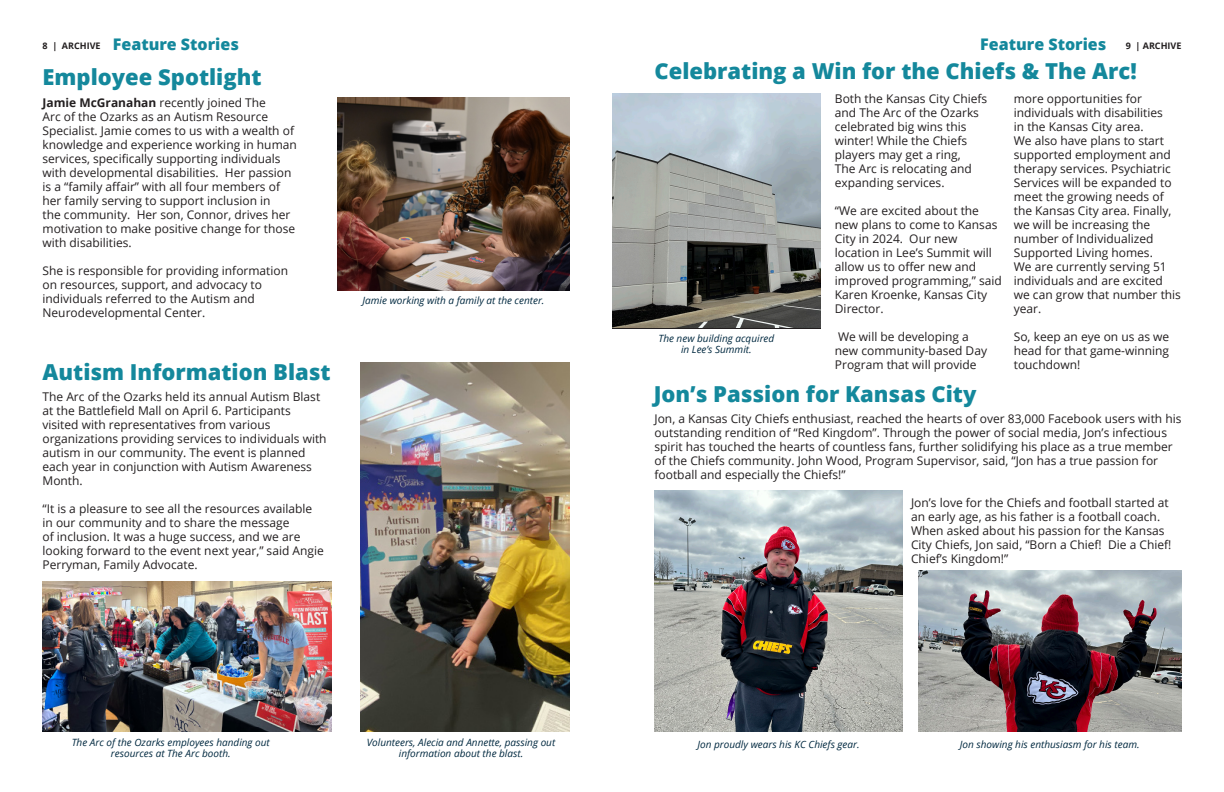
<style>
.page{position:relative;width:1224px;height:792px;background:#fff}
.page>*{position:absolute;margin:0;border:0;box-sizing:border-box;transform-origin:0 0}
.t1{font:800 22px "Open Sans";color:#14889c}
._36pt_bold{font:800 16px "Open Sans";color:#14889c}
.t2{font:12px/14px "Open Sans";color:#231f20}
.t3{font:italic 10px/11px "Open Sans";color:#002940;text-align:center}
.t4{font:700 9px "Open Sans";color:#231f20}
.s1{font-weight:700;font-size:9px;color:#231f20}
.s2{font-weight:700}
</style>
<div class="page">
<img style="left:361px;top:363px;width:208px;height:369px">
<img style="left:338px;top:98px;width:231px;height:193px">
<img style="left:43px;top:582px;width:288px;height:150px">
<img style="left:612px;top:94px;width:209px;height:233px">
<img style="left:918px;top:571px;width:263px;height:161px">
<img style="left:655px;top:491px;width:248px;height:241px">
<p class="_36pt_bold" style="left:43px;top:32px;width:198px"><span class="s1">8 | ARCHIVE</span> Feature Stories</p>
<p class="t4" style="left:1126px;top:40px;width:57px">9 | ARCHIVE</p>
<p class="_36pt_bold" style="left:980px;top:32px;width:128px">Feature Stories</p>
<p class="t1" style="left:43px;top:60px;width:221px">Employee Spotlight</p>
<p class="t2" style="left:43px;top:95px;width:256px"><span class="s2">Jamie McGranahan</span> recently joined The<br>Arc of the Ozarks as an Autism Resource Specialist. Jamie comes to us with a wealth of knowledge and experience working in human services, specifically supporting individuals with developmental disabilities. Her passion is a “family affair” with all four members of her family serving to support inclusion in<br>the community. Her son, Connor, drives her motivation to make positive change for those with disabilities.</p>
<p class="t2" style="left:43px;top:263px;width:247px">She is responsible for providing information on resources, support, and advocacy to individuals referred to the Autism and Neurodevelopmental Center.</p>
<p class="t1" style="left:43px;top:355px;width:290px">Autism Information Blast</p>
<p class="t2" style="left:43px;top:390px;width:286px">The Arc of the Ozarks held its annual Autism Blast at the Battlefield Mall on April 6. Participants visited with representatives from various organizations providing services to individuals with autism in our community. The event is planned each year in conjunction with Autism Awareness Month.</p>
<p class="t2" style="left:43px;top:502px;width:283px">“It is a pleasure to see all the resources available in our community and to share the message<br>of inclusion. It was a huge success, and we are looking forward to the event next year,” said Angie Perryman, Family Advocate.</p>
<p class="t3" style="left:363px;top:294px;width:183px">Jamie working with a family at the center.</p>
<p class="t3" style="left:72px;top:736px;width:200px">The Arc of the Ozarks employees handing out resources at The Arc booth.</p>
<p class="t3" style="left:367px;top:736px;width:190px">Volunteers, Alecia and Annette, passing out information about the blast.</p>
<p class="t1" style="left:655px;top:54px;width:484px">Celebrating a Win for the Chiefs &amp; The Arc!</p>
<p class="t3" style="left:658px;top:333px;width:117px">The new building acquired</p>
<p class="t3" style="left:681px;top:344px;width:72px">in Lee’s Summit.</p>
<p class="t2" style="left:835px;top:91px;width:154px">Both the Kansas City Chiefs and The Arc of the Ozarks celebrated big wins this winter! While the Chiefs players may get a ring,<br>The Arc is relocating and expanding services.</p>
<p class="t2" style="left:835px;top:203px;width:168px">“We are excited about the new plans to come to Kansas<br>City in 2024. Our new location in Lee’s Summit will allow us to offer new and improved programming,” said<br>Karen Kroenke, Kansas City<br>Director.</p>
<p class="t2" style="left:835px;top:329px;width:154px">We will be developing a new community-based Day<br>Program that will provide</p>
<p class="t1" style="left:654px;top:377px;width:324px">Jon’s Passion for Kansas City</p>
<p class="t2" style="left:1014px;top:91px;width:169px">more opportunities for individuals with disabilities<br>in the Kansas City area.<br>We also have plans to start supported employment and therapy services. Psychiatric<br>Services will be expanded to meet the growing needs of the Kansas City area. Finally, we will be increasing the number of Individualized<br>Supported Living homes.<br>We are currently serving 51 individuals and are excited we can grow that number this year.</p>
<p class="t2" style="left:1014px;top:329px;width:157px;text-align:justify">So, keep an eye on us as we head for that game-winning touchdown!</p>
<p class="t2" style="left:655px;top:412px;width:528px">Jon, a Kansas City Chiefs enthusiast, reached the hearts of over 83,000 Facebook users with his outstanding rendition of “Red Kingdom”. Through the power of social media, Jon’s infectious spirit has touched the hearts of countless fans, further solidifying his place as a true member of the Chiefs community. John Wood, Program Supervisor, said, “Jon has a true passion for football and especially the Chiefs!”</p>
<p class="t2" style="left:911px;top:496px;width:262px">Jon’s love for the Chiefs and football started at an early age, as his father is a football coach.<br>When asked about his passion for the Kansas City Chiefs, Jon said, “Born a Chief! Die a Chief!<br>Chief’s Kingdom!”</p>
<p class="t3" style="left:697px;top:738px;width:164px">Jon proudly wears his KC Chiefs gear.</p>
<p class="t3" style="left:960px;top:738px;width:181px">Jon showing his enthusiasm for his team.</p>
</div>
